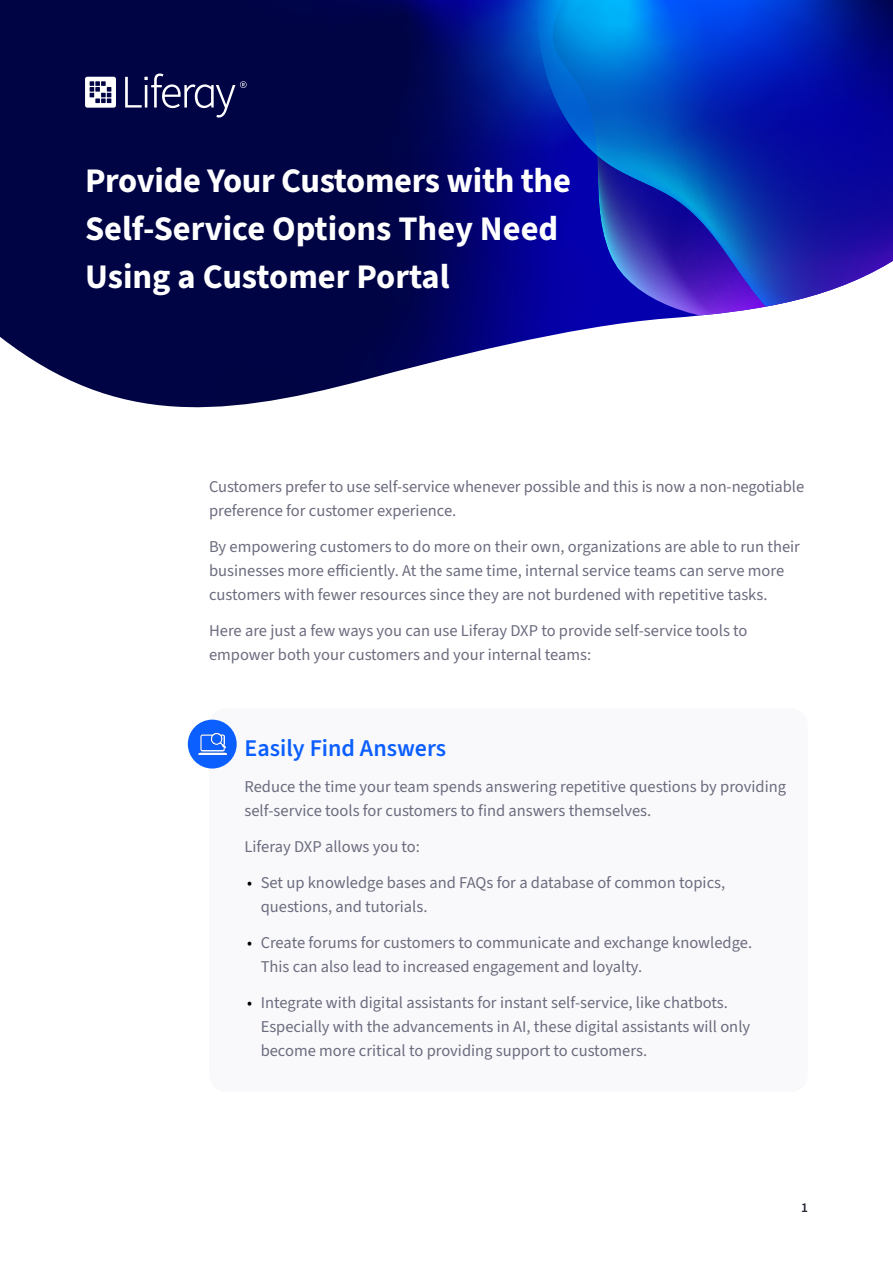
<style>
.page{position:relative;width:893px;height:1263px;background:#fff}
.page>*{position:absolute;margin:0;border:0;box-sizing:border-box;transform-origin:0 0}
.t1{font:700 34.5px/48px "Source Sans 3";letter-spacing:-.01em;color:#fff}
.t2{font:600 24px "Source Sans 3";color:#0b5fff}
.t3{font:16.5px/24px "Source Sans 3";color:#6b6c7e}
.t4{font:600 13.5px "Source Sans 3";color:#272833}
.s1{color:#000}
</style>
<div class="page">
<svg style="left:0;top:0;width:537px;height:408px;background:#12165c"></svg>
<img style="left:537px;top:0;width:356px;height:339px">
<svg style="left:125px;top:74px;width:122px;height:44px;background:#292c63"></svg>
<svg style="left:85px;top:77px;width:31px;height:31px"></svg>
<div style="left:209px;top:708px;width:599px;height:384px;background:#f9f9fb;border-radius:17px"></div>
<div style="left:188px;top:720px;width:49px;height:48px;background:#0b5fff;border-radius:50%"></div>
<img style="left:198px;top:732px;width:30px;height:24px">
<h1 class="t1" style="left:85px;top:158px;width:487px">Provide Your Customers with the<br>Self-Service Options They Need<br>Using a Customer Portal</h1>
<p class="t3" style="left:209px;top:475px;width:597px">Customers prefer to use self-service whenever possible and this is now a non-negotiable preference for customer experience.</p>
<p class="t3" style="left:209px;top:535px;width:592px">By empowering customers to do more on their own, organizations are able to run their businesses more efficiently. At the same time, internal service teams can serve more customers with fewer resources since they are not burdened with repetitive tasks.</p>
<p class="t3" style="left:209px;top:619px;width:540px">Here are just a few ways you can use Liferay DXP to provide self-service tools to empower both your customers and your internal teams:</p>
<h2 class="t2" style="left:245px;top:732px;width:203px">Easily Find Answers</h2>
<p class="t3" style="left:245px;top:775px;width:543px">Reduce the time your team spends answering repetitive questions by providing self-service tools for customers to find answers themselves.</p>
<p class="t3" style="left:245px;top:835px;width:177px">Liferay DXP allows you to:</p>
<p class="t3" style="left:261px;top:871px;width:466px;text-indent:-13px"><span class="s1">•</span> Set up knowledge bases and FAQs for a database of common topics, questions, and tutorials.</p>
<p class="t3" style="left:261px;top:931px;width:493px;text-indent:-13px"><span class="s1">•</span> Create forums for customers to communicate and exchange knowledge.<br>This can also lead to increased engagement and loyalty.</p>
<p class="t3" style="left:261px;top:991px;width:491px;text-indent:-13px"><span class="s1">•</span> Integrate with digital assistants for instant self-service, like chatbots.<br>Especially with the advancements in AI, these digital assistants will only become more critical to providing support to customers.</p>
<p class="t4" style="left:801px;top:1198px;width:8px">1</p>
</div>
